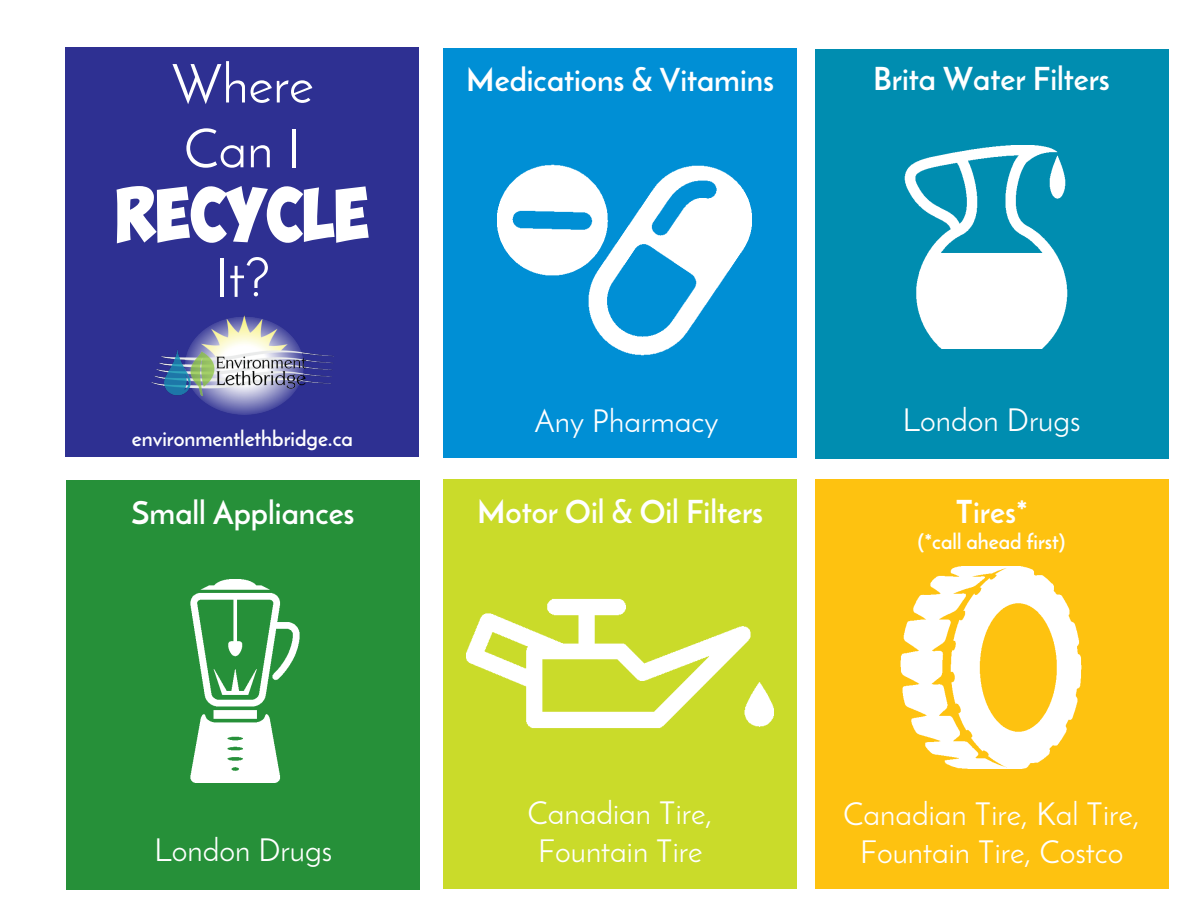
<style>
.page{position:relative;width:1188px;height:918px;background:#fff}
.page>*{position:absolute;margin:0;border:0;box-sizing:border-box;transform-origin:0 0}
.t1{font:54px/64.8px "Josefin Sans";color:#fff}
.t2{font:54px "Obelix Pro";color:#fff}
.t3{font:31.5px/37.8px "Josefin Sans";color:#fff;text-align:center}
.t4{font:700 31.5px "Josefin Sans";color:#fff}
.t5{font:700 21px "Josefin Sans";color:#fff}
</style>
<div class="page">
<div style="left:444px;top:49px;width:353px;height:409px;background:#008fd5"></div>
<div style="left:815px;top:49px;width:353px;height:410px;background:#008db0"></div>
<div style="left:67px;top:480px;width:353px;height:409px;background:#269039"></div>
<div style="left:444px;top:480px;width:353px;height:409px;background:#cadb2a"></div>
<div style="left:815px;top:480px;width:353px;height:409px;background:#fec210"></div>
<div style="left:66px;top:48px;width:353px;height:409px;background:#2e3092"></div>
<img style="left:151px;top:315px;width:183px;height:100px">
<img style="left:498px;top:164px;width:253px;height:192px">
<img style="left:190px;top:580px;width:110px;height:202px">
<img style="left:904px;top:145px;width:164px;height:203px">
<img style="left:467px;top:598px;width:307px;height:131px">
<img style="left:900px;top:566px;width:182px;height:203px">
<h1 class="t1" style="left:171px;top:51px;width:144px">Where<br>Can I</h1>
<h1 class="t2" style="left:115px;top:193px;width:256px">RECYCLE</h1>
<h1 class="t1" style="left:215px;top:245px;width:57px">It?</h1>
<p class="t5" style="left:132px;top:425px;width:223px">environmentlethbridge.ca</p>
<p class="t4" style="left:466px;top:60px;width:310px">Medications &amp; Vitamins</p>
<p class="t3" style="left:535px;top:402px;width:186px">Any Pharmacy</p>
<p class="t4" style="left:873px;top:59px;width:238px">Brita Water Filters</p>
<p class="t3" style="left:903px;top:401px;width:180px">London Drugs</p>
<p class="t4" style="left:132px;top:493px;width:225px">Small Appliances</p>
<p class="t4" style="left:477px;top:492px;width:288px">Motor Oil &amp; Oil Filters</p>
<p class="t4" style="left:955px;top:493px;width:74px">Tires*</p>
<p class="t5" style="left:918px;top:528px;width:149px">(*call ahead first)</p>
<p class="t3" style="left:154px;top:831px;width:180px">London Drugs</p>
<p class="t3" style="left:528px;top:794px;width:187px">Canadian Tire,<br>Fountain Tire</p>
<p class="t3" style="left:843px;top:795px;width:298px">Canadian Tire, Kal Tire,<br>Fountain Tire, Costco</p>
</div>
